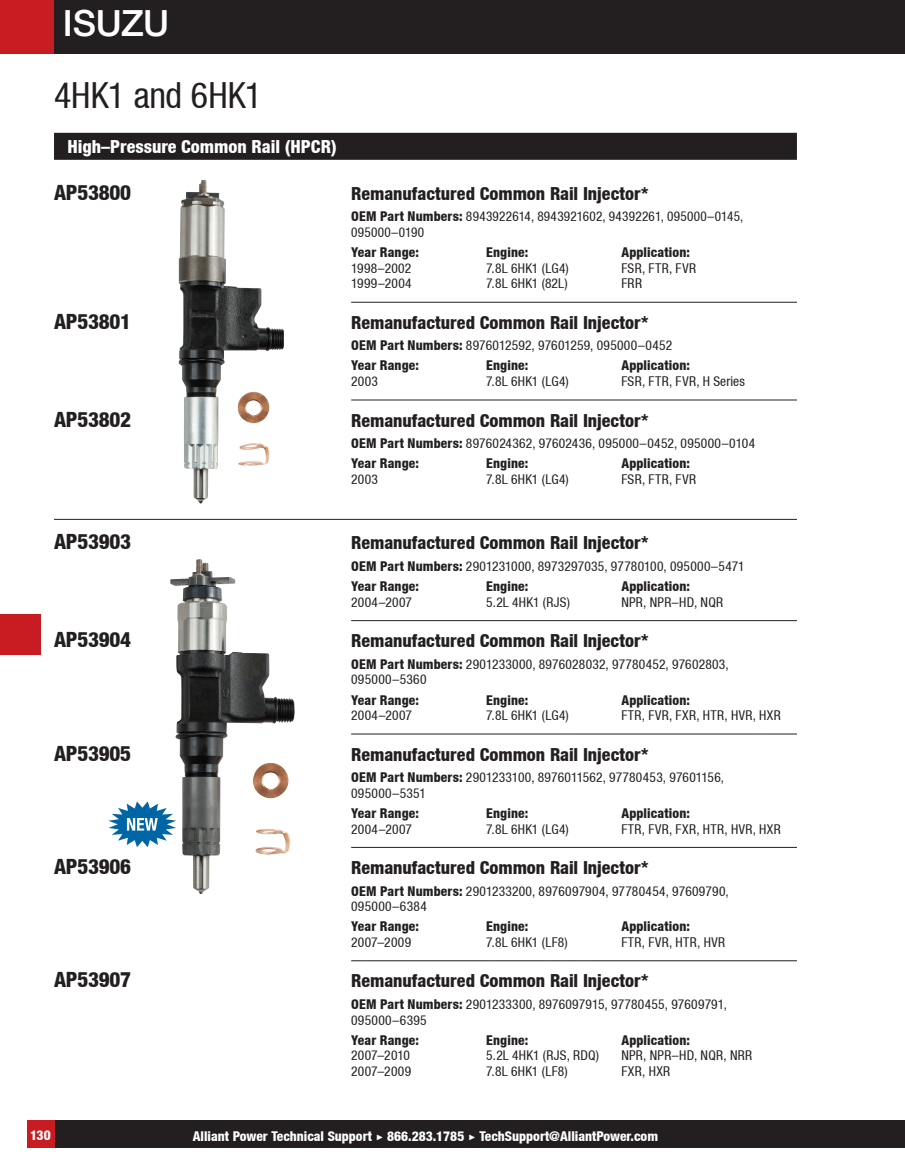
<style>
.page{position:relative;width:905px;height:1175px;background:#fff}
.page>*{position:absolute;margin:0;border:0;box-sizing:border-box;transform-origin:0 0}
.t1{font:condensed 36px "Helvetica Neue LT";letter-spacing:-.005em;color:#231f20}
.t2{font:500 36px "Helvetica Neue LT";letter-spacing:-.01em;color:#fff}
.t3{font:800 condensed 21px "Helvetica Neue LT";letter-spacing:-.01em;color:#231f20}
.t4{font:800 condensed 18px "Helvetica Neue LT";color:#231f20}
.t5{font:800 condensed 18px "Helvetica Neue LT";color:#fff}
.t6{font:condensed 13.5px/15.6px "Helvetica Neue LT";letter-spacing:.02em;color:#231f20}
.t7{font:800 condensed 13.5px "Helvetica Neue LT";letter-spacing:.01em;color:#231f20}
.t8{font:800 condensed 13.5px "Helvetica Neue LT";color:#fff}
.s1{font-weight:800}
.s2{font-family:"Montserrat";font-weight:500;font-stretch:normal}
</style>
<div class="page">
<img style="left:179px;top:180px;width:98px;height:323px">
<img style="left:170px;top:559px;width:121px;height:335px">
<div style="left:54px;top:0;width:850px;height:54px;background:#231f20"></div>
<div style="left:0;top:0;width:54px;height:54px;background:#c61c22"></div>
<div style="left:54px;top:1120px;width:850px;height:28px;background:#231f20"></div>
<div style="left:27px;top:1120px;width:27px;height:28px;background:#c61c22"></div>
<div style="left:0;top:614px;width:40px;height:41px;background:#c61c22"></div>
<div style="left:54px;top:133px;width:742px;height:27px;background:#231f20"></div>
<hr style="left:351px;top:302px;width:445px;height:1px;background:#231f20">
<hr style="left:351px;top:399px;width:445px;height:1px;background:#231f20">
<hr style="left:54px;top:519px;width:742px;height:1px;background:#231f20">
<hr style="left:351px;top:620px;width:445px;height:1px;background:#231f20">
<hr style="left:351px;top:733px;width:445px;height:1px;background:#231f20">
<hr style="left:351px;top:847px;width:445px;height:1px;background:#231f20">
<hr style="left:351px;top:960px;width:445px;height:1px;background:#231f20">
<svg style="left:108px;top:799px;width:71px;height:49px"></svg>
<h1 class="t2" style="left:63px;top:2px;width:108px">ISUZU</h1>
<h1 class="t1" style="left:54px;top:74px;width:209px">4HK1 and 6HK1</h1>
<h3 class="t5" style="left:68px;top:135px;width:270px">High–Pressure Common Rail (HPCR)</h3>
<h2 class="t3" style="left:54px;top:179px;width:79px">AP53800</h2>
<h3 class="t4" style="left:351px;top:182px;width:299px">Remanufactured Common Rail Injector*</h3>
<p class="t6" style="left:351px;top:209px;width:394px"><span class="s1">OEM Part Numbers:</span> 8943922614, 8943921602, 94392261, 095000–0145,<br>095000–0190</p>
<p class="t7" style="left:351px;top:244px;width:69px">Year Range:</p>
<p class="t7" style="left:486px;top:244px;width:44px">Engine:</p>
<p class="t7" style="left:621px;top:244px;width:70px">Application:</p>
<p class="t6" style="left:351px;top:260px;width:62px">1998–2002</p>
<p class="t6" style="left:486px;top:260px;width:84px">7.8L 6HK1 (LG4)</p>
<p class="t6" style="left:621px;top:260px;width:76px">FSR, FTR, FVR</p>
<p class="t6" style="left:351px;top:276px;width:62px">1999–2004</p>
<p class="t6" style="left:486px;top:276px;width:83px">7.8L 6HK1 (82L)</p>
<p class="t6" style="left:621px;top:276px;width:22px">FRR</p>
<h2 class="t3" style="left:54px;top:308px;width:79px">AP53801</h2>
<h3 class="t4" style="left:351px;top:311px;width:299px">Remanufactured Common Rail Injector*</h3>
<p class="t6" style="left:351px;top:335px;width:322px;line-height:20.1px"><span class="s1">OEM Part Numbers:</span> 8976012592, 97601259, 095000–0452<br><span class="s1">Year Range:</span></p>
<p class="t7" style="left:486px;top:357px;width:44px">Engine:</p>
<p class="t7" style="left:621px;top:357px;width:70px">Application:</p>
<p class="t6" style="left:351px;top:373px;width:28px">2003</p>
<p class="t6" style="left:486px;top:373px;width:84px">7.8L 6HK1 (LG4)</p>
<p class="t6" style="left:621px;top:373px;width:125px">FSR, FTR, FVR, H Series</p>
<h2 class="t3" style="left:54px;top:406px;width:79px">AP53802</h2>
<h3 class="t4" style="left:351px;top:409px;width:299px">Remanufactured Common Rail Injector*</h3>
<p class="t6" style="left:351px;top:433px;width:405px;line-height:20.1px"><span class="s1">OEM Part Numbers:</span> 8976024362, 97602436, 095000–0452, 095000–0104<br><span class="s1">Year Range:</span></p>
<p class="t7" style="left:486px;top:455px;width:44px">Engine:</p>
<p class="t7" style="left:621px;top:455px;width:70px">Application:</p>
<p class="t6" style="left:351px;top:471px;width:28px">2003</p>
<p class="t6" style="left:486px;top:471px;width:84px">7.8L 6HK1 (LG4)</p>
<p class="t6" style="left:621px;top:471px;width:76px">FSR, FTR, FVR</p>
<h2 class="t3" style="left:54px;top:529px;width:79px">AP53903</h2>
<h3 class="t4" style="left:351px;top:532px;width:299px">Remanufactured Common Rail Injector*</h3>
<p class="t6" style="left:351px;top:556px;width:395px;line-height:20.1px"><span class="s1">OEM Part Numbers:</span> 2901231000, 8973297035, 97780100, 095000–5471<br><span class="s1">Year Range:</span></p>
<p class="t7" style="left:486px;top:578px;width:44px">Engine:</p>
<p class="t7" style="left:621px;top:578px;width:70px">Application:</p>
<p class="t6" style="left:351px;top:594px;width:62px">2004–2007</p>
<p class="t6" style="left:486px;top:594px;width:85px">5.2L 4HK1 (RJS)</p>
<p class="t6" style="left:621px;top:594px;width:103px">NPR, NPR–HD, NQR</p>
<h2 class="t3" style="left:54px;top:626px;width:79px">AP53904</h2>
<h3 class="t4" style="left:351px;top:629px;width:299px">Remanufactured Common Rail Injector*</h3>
<p class="t6" style="left:351px;top:656px;width:379px"><span class="s1">OEM Part Numbers:</span> 2901233000, 8976028032, 97780452, 97602803,<br>095000–5360</p>
<p class="t7" style="left:351px;top:691px;width:69px">Year Range:</p>
<p class="t7" style="left:486px;top:691px;width:44px">Engine:</p>
<p class="t7" style="left:621px;top:691px;width:70px">Application:</p>
<p class="t6" style="left:351px;top:707px;width:62px">2004–2007</p>
<p class="t6" style="left:486px;top:707px;width:84px">7.8L 6HK1 (LG4)</p>
<p class="t6" style="left:621px;top:707px;width:161px">FTR, FVR, FXR, HTR, HVR, HXR</p>
<h2 class="t3" style="left:54px;top:740px;width:79px">AP53905</h2>
<h3 class="t4" style="left:351px;top:743px;width:299px">Remanufactured Common Rail Injector*</h3>
<p class="t6" style="left:351px;top:769px;width:374px"><span class="s1">OEM Part Numbers:</span> 2901233100, 8976011562, 97780453, 97601156,<br>095000–5351</p>
<p class="t7" style="left:351px;top:804px;width:69px">Year Range:</p>
<p class="t7" style="left:486px;top:804px;width:44px">Engine:</p>
<p class="t7" style="left:621px;top:804px;width:70px">Application:</p>
<p class="t6" style="left:351px;top:821px;width:62px">2004–2007</p>
<p class="t6" style="left:486px;top:821px;width:84px">7.8L 6HK1 (LG4)</p>
<p class="t6" style="left:621px;top:821px;width:161px">FTR, FVR, FXR, HTR, HVR, HXR</p>
<h2 class="t3" style="left:54px;top:853px;width:79px">AP53906</h2>
<h3 class="t4" style="left:351px;top:856px;width:299px">Remanufactured Common Rail Injector*</h3>
<p class="t6" style="left:351px;top:882px;width:379px"><span class="s1">OEM Part Numbers:</span> 2901233200, 8976097904, 97780454, 97609790,<br>095000–6384</p>
<p class="t7" style="left:351px;top:918px;width:69px">Year Range:</p>
<p class="t7" style="left:486px;top:918px;width:44px">Engine:</p>
<p class="t7" style="left:621px;top:918px;width:70px">Application:</p>
<p class="t6" style="left:351px;top:934px;width:61px">2007–2009</p>
<p class="t6" style="left:486px;top:934px;width:83px">7.8L 6HK1 (LF8)</p>
<p class="t6" style="left:621px;top:934px;width:105px">FTR, FVR, HTR, HVR</p>
<h2 class="t3" style="left:54px;top:966px;width:79px">AP53907</h2>
<h3 class="t4" style="left:351px;top:969px;width:299px">Remanufactured Common Rail Injector*</h3>
<p class="t6" style="left:351px;top:996px;width:377px"><span class="s1">OEM Part Numbers:</span> 2901233300, 8976097915, 97780455, 97609791,<br>095000–6395</p>
<p class="t7" style="left:351px;top:1031px;width:69px">Year Range:</p>
<p class="t7" style="left:486px;top:1031px;width:44px">Engine:</p>
<p class="t7" style="left:621px;top:1031px;width:70px">Application:</p>
<p class="t6" style="left:351px;top:1047px;width:60px">2007–2010</p>
<p class="t6" style="left:486px;top:1047px;width:114px">5.2L 4HK1 (RJS, RDQ)</p>
<p class="t6" style="left:621px;top:1047px;width:132px">NPR, NPR–HD, NQR, NRR</p>
<p class="t6" style="left:351px;top:1063px;width:61px">2007–2009</p>
<p class="t6" style="left:486px;top:1063px;width:83px">7.8L 6HK1 (LF8)</p>
<p class="t6" style="left:621px;top:1063px;width:50px">FXR, HXR</p>
<p class="t8" style="left:30px;top:1127px;width:22px">130</p>
<p class="t8" style="left:193px;top:1127px;width:466px">Alliant Power Technical Support <span class="s2">▶</span> 866.283.1785 <span class="s2">▶</span> TechSupport@AlliantPower.com</p>
</div>
